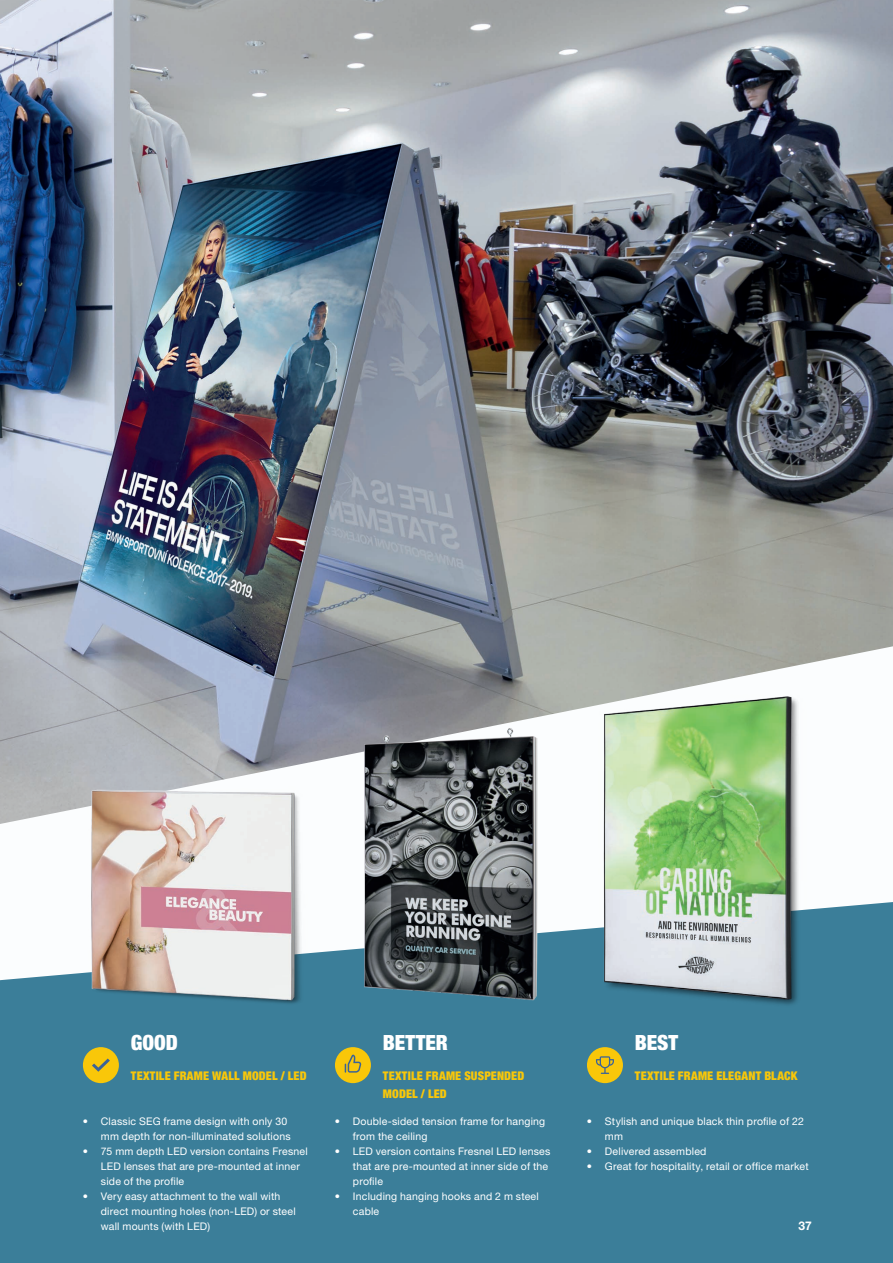
<style>
.page{position:relative;width:893px;height:1263px;background:#fff}
.page>*{position:absolute;margin:0;border:0;box-sizing:border-box;transform-origin:0 0}
.t1{font:900 condensed 21px "Helvetica Neue LT Pro";color:#fff}
.t2{font:900 condensed 12px/18px "Helvetica Neue LT Pro";letter-spacing:.015em;color:#f9c709}
.t3{font:700 12px "Helvetica Neue LT Pro";color:#fff}
.t4{font:10.5px/15px "Helvetica Neue LT Pro";letter-spacing:.02em;color:#fff}
</style>
<div class="page">
<img style="left:0;top:0;width:893px;height:644px">
<svg style="left:0;top:644px;width:893px;height:180px"></svg>
<div style="left:0;top:902px;width:893px;height:361px;background:#3b7e99"></div>
<div style="left:83px;top:1047px;width:36px;height:36px;background:#f9c709;border-radius:50%"></div>
<div style="left:335px;top:1047px;width:36px;height:36px;background:#f9c709;border-radius:50%"></div>
<div style="left:587px;top:1047px;width:36px;height:36px;background:#f9c709;border-radius:50%"></div>
<svg style="left:92px;top:1058px;width:18px;height:14px"></svg>
<svg style="left:345px;top:1054px;width:17px;height:19px"></svg>
<svg style="left:596px;top:1056px;width:18px;height:18px"></svg>
<img style="left:83px;top:752px;width:225px;height:280px">
<img style="left:341px;top:702px;width:213px;height:327px">
<img style="left:587px;top:690px;width:225px;height:345px">
<h1 class="t1" style="left:131px;top:1030px;width:49px">GOOD</h1>
<h1 class="t1" style="left:383px;top:1030px;width:66px">BETTER</h1>
<h1 class="t1" style="left:635px;top:1030px;width:45px">BEST</h1>
<p class="t2" style="left:131px;top:1067px;width:177px">TEXTILE FRAME WALL MODEL / LED</p>
<p class="t2" style="left:383px;top:1067px;width:143px">TEXTILE FRAME SUSPENDED<br>MODEL / LED</p>
<p class="t2" style="left:635px;top:1067px;width:164px">TEXTILE FRAME ELEGANT BLACK</p>
<p class="t4" style="left:101px;top:1114px;width:191px;text-indent:-18px">• Classic SEG frame design with only 30 mm depth for non-illuminated solutions</p>
<p class="t4" style="left:101px;top:1144px;width:208px;text-indent:-18px">• 75 mm depth LED version contains Fresnel<br>LED lenses that are pre-mounted at inner side of the profile</p>
<p class="t4" style="left:101px;top:1189px;width:196px;text-indent:-18px">• Very easy attachment to the wall with direct mounting holes (non-LED) or steel wall mounts (with LED)</p>
<p class="t4" style="left:353px;top:1114px;width:194px;text-indent:-18px">• Double-sided tension frame for hanging from the ceiling</p>
<p class="t4" style="left:353px;top:1144px;width:199px;text-indent:-18px">• LED version contains Fresnel LED lenses that are pre-mounted at inner side of the profile</p>
<p class="t4" style="left:353px;top:1189px;width:187px;text-indent:-18px">• Including hanging hooks and 2 m steel cable</p>
<p class="t4" style="left:605px;top:1114px;width:200px;text-indent:-18px">• Stylish and unique black thin profile of 22 mm</p>
<p class="t4" style="left:587px;top:1144px;width:121px">• Delivered assembled</p>
<p class="t4" style="left:587px;top:1159px;width:223px">• Great for hospitality, retail or office market</p>
<p class="t3" style="left:798px;top:1218px;width:15px">37</p>
</div>
